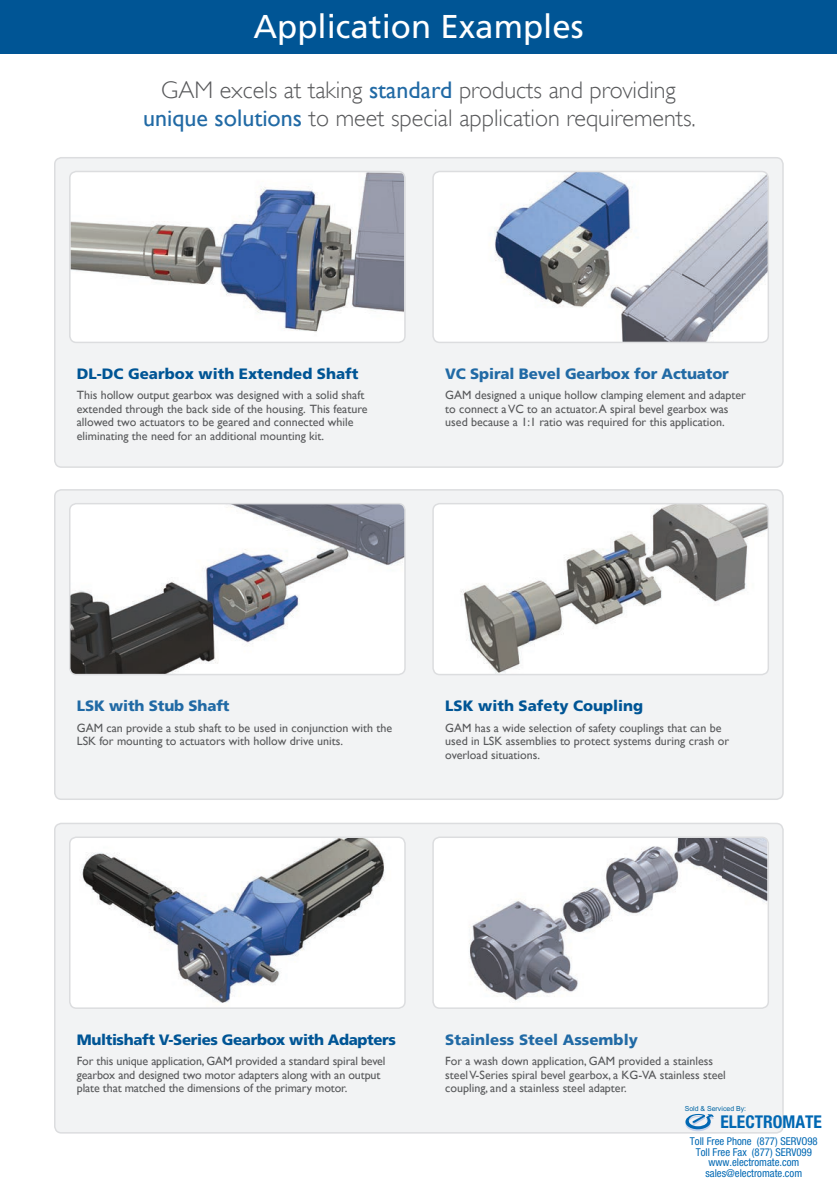
<style>
.page{position:relative;width:837px;height:1188px;background:#fff}
.page>*{position:absolute;margin:0;border:0;box-sizing:border-box;transform-origin:0 0}
.t1{font:33px "Frutiger";color:#fff}
.t2{font:300 24px/28.5px "Gill Sans";color:#57585a;text-align:center}
.t3{font:700 condensed 17.7px "Helvetica Neue";color:#0168b3}
.t4{font:900 15px "Frutiger";letter-spacing:-.01em;color:#216aa5}
.t5{font:900 15px "Frutiger";color:#005595}
.t6{font:900 15px "Frutiger";letter-spacing:-.025em;color:#005595}
.t7{font:12px/13.5px "Gill Sans";color:#57585a}
.t8{font:condensed 10.8px/10.8px "Helvetica Neue";color:#0168b3;text-align:center}
.t9{font:6.9px "Arial";color:#0065a4}
.s1{font-weight:400;color:#216aa5}
</style>
<div class="page">
<div style="left:55px;top:824px;width:727px;height:307px;background:#f2f3f4"></div>
<div style="left:54px;top:823px;width:730px;height:311px;border:2px solid #dcdddf;border-radius:7px"></div>
<div style="left:0;top:0;width:837px;height:54px;background:#005595"></div>
<img style="left:70px;top:837px;width:335px;height:171px">
<div style="left:69px;top:837px;width:337px;height:172px;border:2px solid #dcdddf;border-radius:7px"></div>
<img style="left:434px;top:837px;width:333px;height:171px">
<div style="left:432px;top:837px;width:337px;height:172px;border:2px solid #dcdddf;border-radius:7px"></div>
<div style="left:56px;top:492px;width:725px;height:307px;background:#f2f3f4"></div>
<div style="left:54px;top:489px;width:730px;height:311px;border:2px solid #dcdddf;border-radius:7px"></div>
<img style="left:70px;top:504px;width:335px;height:171px">
<div style="left:69px;top:503px;width:337px;height:172px;border:2px solid #dcdddf;border-radius:7px"></div>
<img style="left:433px;top:504px;width:335px;height:171px">
<div style="left:432px;top:503px;width:337px;height:172px;border:2px solid #dcdddf;border-radius:7px"></div>
<div style="left:55px;top:159px;width:726px;height:306px;background:#f2f3f4"></div>
<div style="left:54px;top:157px;width:730px;height:311px;border:2px solid #dcdddf;border-radius:7px"></div>
<img style="left:70px;top:172px;width:334px;height:170px">
<div style="left:69px;top:171px;width:337px;height:172px;border:2px solid #dcdddf;border-radius:7px"></div>
<img style="left:433px;top:172px;width:335px;height:170px">
<div style="left:432px;top:171px;width:337px;height:172px;border:2px solid #dcdddf;border-radius:7px"></div>
<svg style="left:683px;top:1114px;width:31px;height:17px"></svg>
<h1 class="t1" style="left:253px;top:7px;width:332px">Application Examples</h1>
<h2 class="t2" style="left:143px;top:76px;width:554px">GAM excels at taking <span class="s1">standard</span> products and providing <span class="s1">unique solutions</span> to meet special application requirements.</h2>
<p class="t5" style="left:77px;top:365px;width:283px">DL-DC Gearbox with Extended Shaft</p>
<p class="t7" style="left:77px;top:388px;width:292px">This hollow output gearbox was designed with a solid shaft extended through the back side of the housing. This feature allowed two actuators to be geared and connected while eliminating the need for an additional mounting kit.</p>
<p class="t4" style="left:445px;top:365px;width:285px">VC Spiral Bevel Gearbox for Actuator</p>
<p class="t7" style="left:445px;top:388px;width:302px">GAM designed a unique hollow clamping element and adapter to connect a VC to an actuator. A spiral bevel gearbox was used because a 1:1 ratio was required for this application.</p>
<p class="t4" style="left:77px;top:697px;width:154px">LSK with Stub Shaft</p>
<p class="t7" style="left:77px;top:721px;width:317px">GAM can provide a stub shaft to be used in conjunction with the<br>LSK for mounting to actuators with hollow drive units.</p>
<p class="t5" style="left:445px;top:697px;width:200px">LSK with Safety Coupling</p>
<p class="t7" style="left:445px;top:721px;width:285px">GAM has a wide selection of safety couplings that can be used in LSK assemblies to protect systems during crash or overload situations.</p>
<p class="t6" style="left:77px;top:1031px;width:321px">Multishaft V-Series Gearbox with Adapters</p>
<p class="t7" style="left:77px;top:1054px;width:310px">For this unique application, GAM provided a standard spiral bevel gearbox and designed two motor adapters along with an output plate that matched the dimensions of the primary motor.</p>
<p class="t4" style="left:445px;top:1031px;width:194px">Stainless Steel Assembly</p>
<p class="t7" style="left:445px;top:1054px;width:282px">For a wash down application, GAM provided a stainless steel V-Series spiral bevel gearbox, a KG-VA stainless steel coupling, and a stainless steel adapter.</p>
<p class="t9" style="left:685px;top:1105px;width:63px">Sold &amp; Serviced By:</p>
<h3 class="t3" style="left:720px;top:1111px;width:103px">ELECTROMATE</h3>
<p class="t8" style="left:690px;top:1135px;width:129px">Toll Free Phone (877) SERVO98<br>Toll Free Fax (877) SERV099 www.electromate.com sales@electromate.com</p>
</div>
